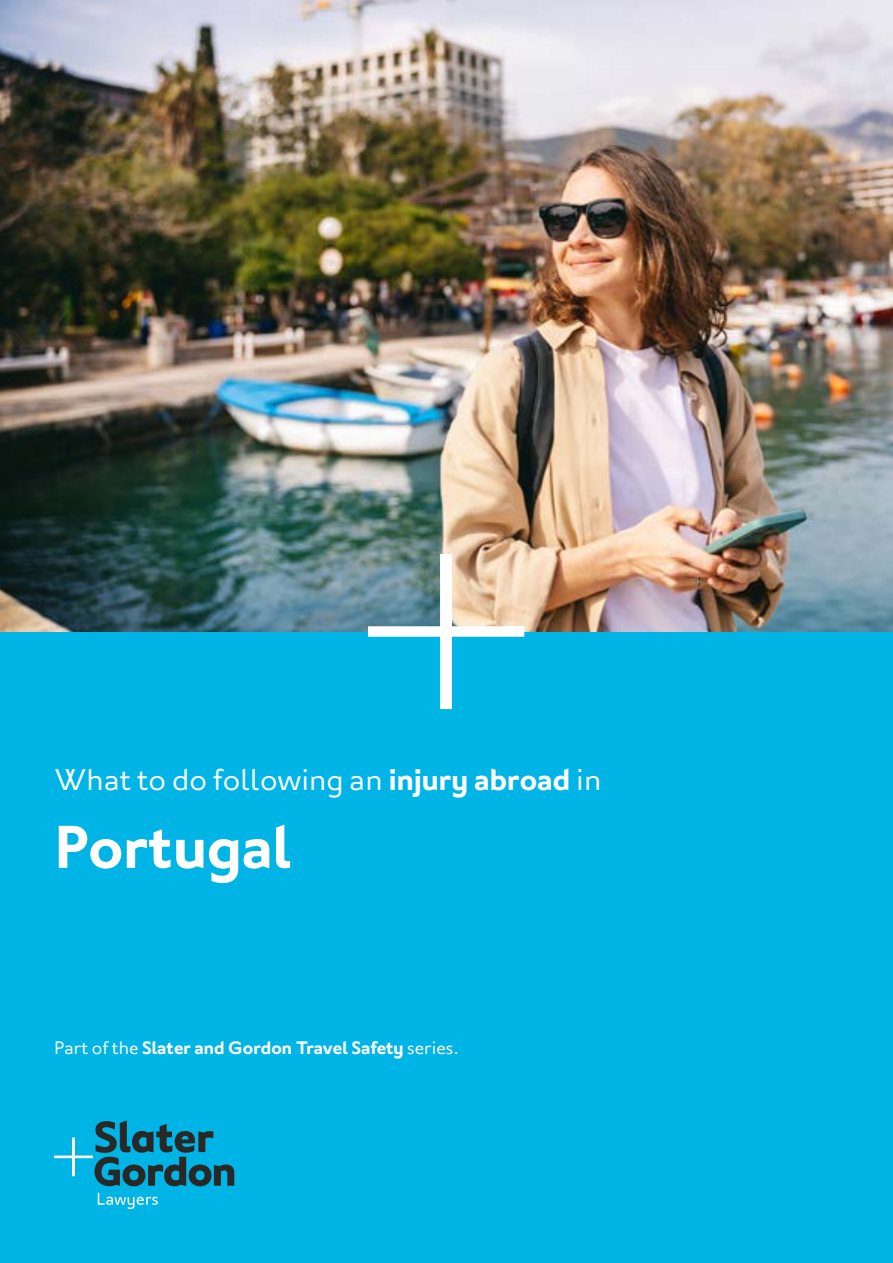
<style>
.page{position:relative;width:893px;height:1263px;background:#00b5e5}
.page>*{position:absolute;margin:0;border:0;box-sizing:border-box;transform-origin:0 0}
.t1{font:600 60px "London";color:#fff}
.t2{font:300 30px "London";color:#fff}
.t3{font:600 18px "London";color:#fff}
.s1{font-weight:600}
.s2{font-weight:300}
</style>
<div class="page">
<img style="left:0;top:0;width:893px;height:631px">
<svg style="left:98px;top:1193px;width:60px;height:16px"></svg>
<svg style="left:54px;top:1120px;width:180px;height:66px"></svg>
<svg style="left:368px;top:554px;width:156px;height:155px"></svg>
<h2 class="t2" style="left:54px;top:760px;width:549px">What to do following an <span class="s1">injury abroad</span> in</h2>
<h1 class="t1" style="left:54px;top:810px;width:239px">Portugal</h1>
<p class="t3" style="left:54px;top:1037px;width:406px"><span class="s2">Part of the</span> Slater and Gordon Travel Safety <span class="s2">series.</span></p>
</div>
